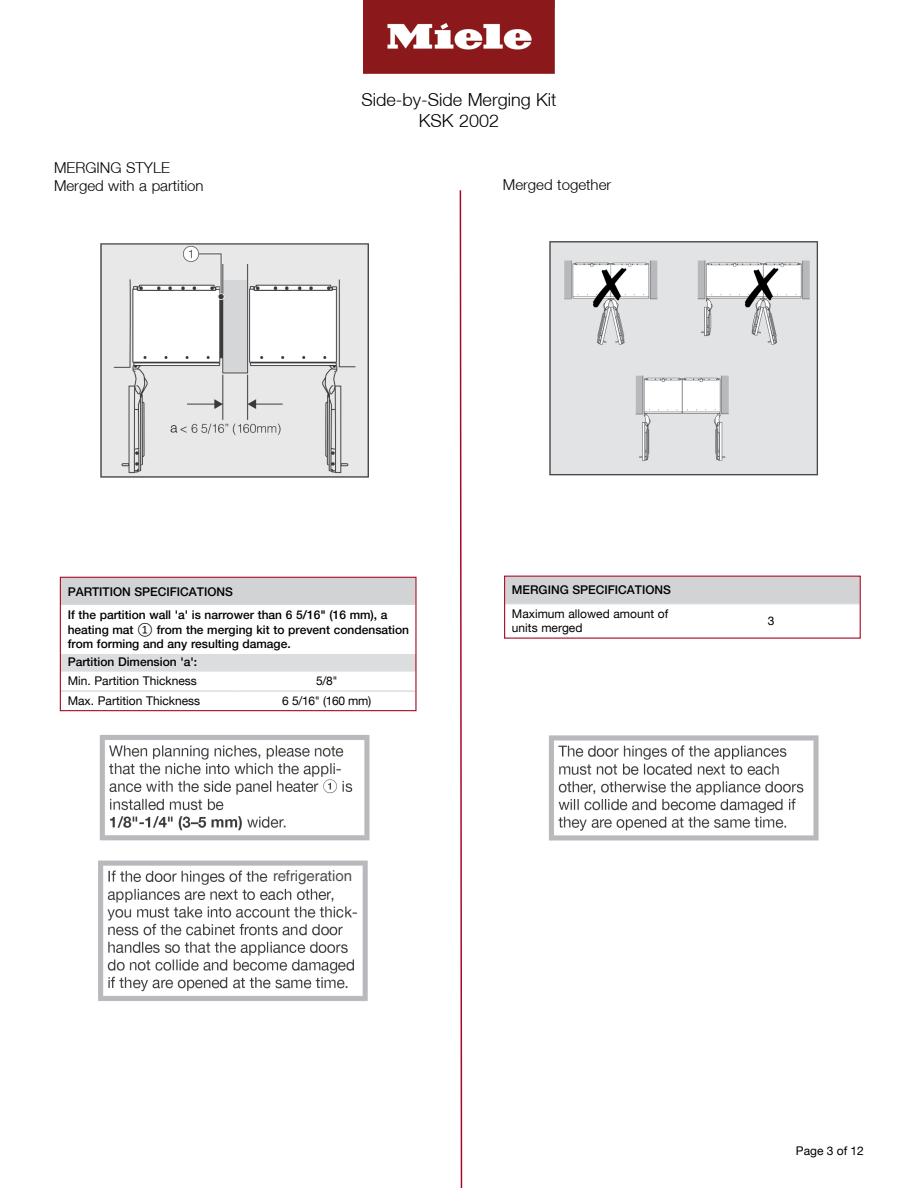
<style>
.page{position:relative;width:918px;height:1188px;background:#fff}
.page>*{position:absolute;margin:0;border:0;box-sizing:border-box;transform-origin:0 0}
.t1{font:300 18px/21.6px "Helvetica Neue LT";color:#000;text-align:center}
.t2{font:300 15px/18px "Helvetica Neue LT";color:#000}
.t3{font:15px "Helvetica World";color:#4d4d4f}
.t4{font:500 12px/23.7px "Helvetica Neue LT";color:#000}
.t5{font:12px/14.4px "Helvetica Neue LT";color:#000}
.s1{font-family:"Calibri";font-weight:400}
</style>
<div class="page">
<img style="left:363px;top:0;width:192px;height:73px">
<img style="left:549px;top:241px;width:269px;height:235px">
<img style="left:100px;top:244px;width:269px;height:234px">
<div style="left:62px;top:579px;width:353px;height:26px;background:#d1d3d4"></div>
<div style="left:61px;top:654px;width:354px;height:17px;background:#dcddde"></div>
<hr style="left:61px;top:670px;width:177px;height:2px;background:#dcddde">
<hr style="left:238px;top:670px;width:177px;height:2px;background:#dcddde">
<hr style="left:61px;top:690px;width:177px;height:2px;background:#dcddde">
<hr style="left:238px;top:690px;width:177px;height:2px;background:#dcddde">
<div style="left:60px;top:577px;width:357px;height:134px;border:1px solid #a70925"></div>
<img style="left:99px;top:735px;width:270px;height:105px">
<img style="left:548px;top:735px;width:270px;height:105px">
<div style="left:506px;top:578px;width:353px;height:25px;background:#d1d3d4"></div>
<hr style="left:505px;top:603px;width:177px;height:1px;background:#dcddde">
<hr style="left:682px;top:603px;width:178px;height:1px;background:#dcddde">
<svg style="left:459px;top:190px;width:4px;height:998px"></svg>
<img style="left:99px;top:860px;width:268px;height:141px">
<div style="left:269px;top:867px;width:80px;height:21px;background:#fff"></div>
<p class="t2" style="left:54px;top:158px;width:151px">MERGING STYLE<br>Merged with a partition</p>
<h1 class="t1" style="left:361px;top:88px;width:197px">Side-by-Side Merging Kit<br>KSK 2002</h1>
<p class="t2" style="left:503px;top:175px;width:110px">Merged together</p>
<p class="t4" style="left:68px;top:579px;width:321px">PARTITION SPECIFICATIONS<br>If the partition wall 'a' is narrower than 6 5/16" (16 mm), a</p>
<p class="t4" style="left:68px;top:622px;width:343px;line-height:14.4px">heating mat <span class="s1">①</span> from the merging kit to prevent condensation from forming and any resulting damage.</p>
<p class="t4" style="left:68px;top:650px;width:131px">Partition Dimension 'a':</p>
<p class="t5" style="left:68px;top:674px;width:131px">Min. Partition Thickness</p>
<p class="t5" style="left:316px;top:674px;width:23px">5/8"</p>
<p class="t5" style="left:68px;top:694px;width:134px">Max. Partition Thickness</p>
<p class="t5" style="left:282px;top:694px;width:91px">6 5/16" (160 mm)</p>
<p class="t3" style="left:273px;top:868px;width:81px">refrigeration</p>
<p class="t4" style="left:512px;top:578px;width:161px">MERGING SPECIFICATIONS</p>
<p class="t5" style="left:512px;top:606px;width:158px">Maximum allowed amount of units merged</p>
<p class="t5" style="left:768px;top:614px;width:8px">3</p>
<p class="t5" style="left:796px;top:1144px;width:70px">Page 3 of 12</p>
</div>
